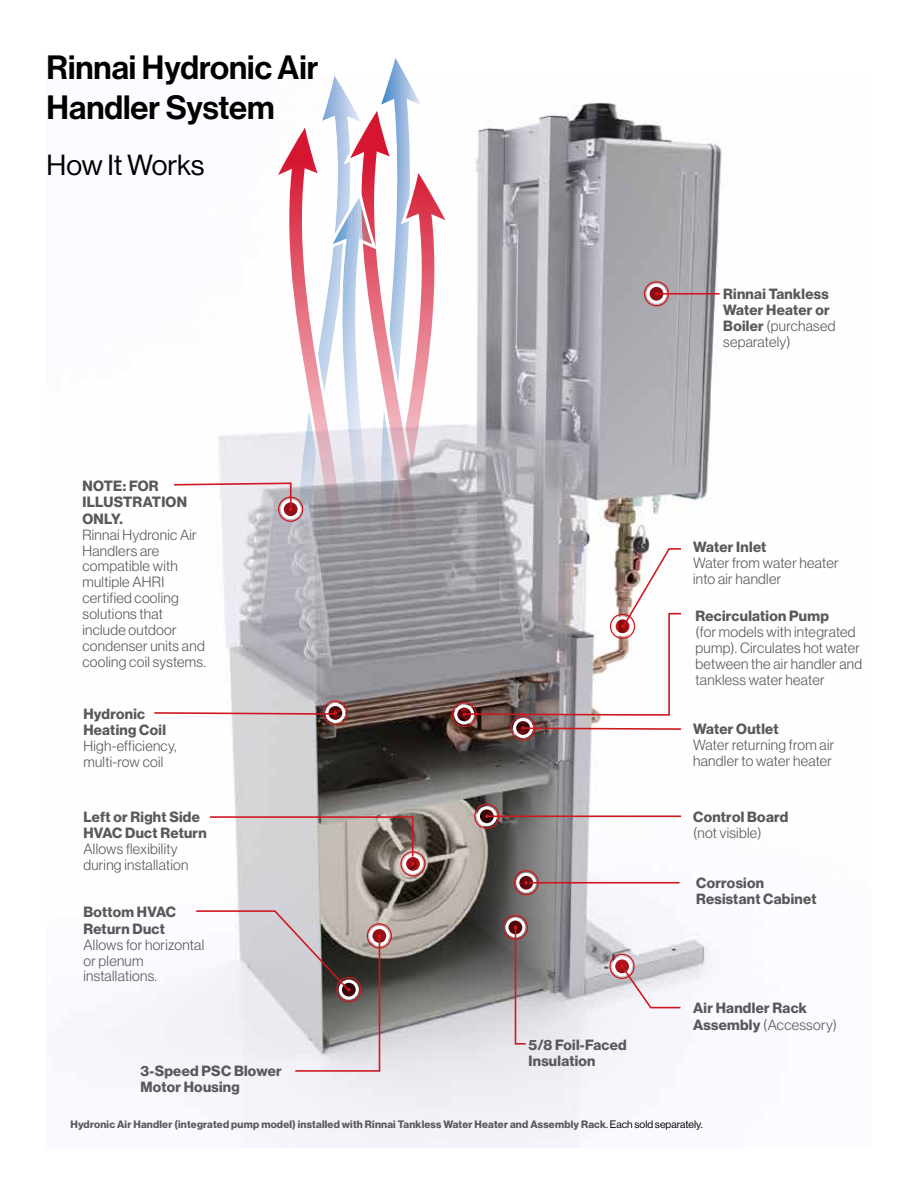
<style>
.page{position:relative;width:918px;height:1188px;background:#fff}
.page>*{position:absolute;margin:0;border:0;box-sizing:border-box;transform-origin:0 0}
.t1{font:33px/39.6px "N Haas Grotesk DS Std 65 Md";color:#000}
.t2{font:28.5px "N Haas Grotesk DS Std 55 Rg";color:#000}
.t3{font:14.55px/15.9px "N Haas Grotesk DS Std 45 Lt";letter-spacing:.02em;color:#58595b}
.t4{font:14.55px/16.4px "N Haas Grotesk DS Std 75 Bd";letter-spacing:.02em;color:#58595b}
.t5{font:10.5px "N Haas Grotesk DS Std 75 Bd";letter-spacing:.02em;color:#58595b}
.s1{font-family:"N Haas Grotesk DS Std 75 Bd"}
.s2{font-family:"N Haas Grotesk DS Std 55 Rg";color:#000}
</style>
<div class="page">
<img style="left:105px;top:102px;width:621px;height:1046px">
<svg style="left:370px;top:927px;width:19px;height:18px"></svg>
<div style="left:369px;top:926px;width:20px;height:20px;border:3px solid #fff;border-radius:50%"></div>
<div style="left:367px;top:923px;width:25px;height:26px;border:1px solid #ce171e;border-radius:50%"></div>
<svg style="left:404px;top:855px;width:18px;height:18px"></svg>
<div style="left:403px;top:854px;width:20px;height:20px;border:3px solid #fff;border-radius:50%"></div>
<div style="left:400px;top:851px;width:26px;height:26px;border:1px solid #ce171e;border-radius:50%"></div>
<svg style="left:455px;top:705px;width:19px;height:19px"></svg>
<div style="left:454px;top:704px;width:20px;height:20px;border:3px solid #fff;border-radius:50%"></div>
<div style="left:452px;top:702px;width:25px;height:25px;border:1px solid #ce171e;border-radius:50%"></div>
<svg style="left:477px;top:807px;width:19px;height:19px"></svg>
<div style="left:477px;top:806px;width:20px;height:20px;border:3px solid #fff;border-radius:50%"></div>
<svg style="left:485px;top:814px;width:4px;height:4px"></svg>
<div style="left:474px;top:804px;width:25px;height:25px;border:1px solid #ce171e;border-radius:50%"></div>
<svg style="left:514px;top:719px;width:18px;height:18px"></svg>
<div style="left:513px;top:718px;width:20px;height:20px;border:3px solid #fff;border-radius:50%"></div>
<div style="left:510px;top:715px;width:26px;height:26px;border:1px solid #ce171e;border-radius:50%"></div>
<svg style="left:517px;top:873px;width:19px;height:19px"></svg>
<div style="left:516px;top:873px;width:20px;height:20px;border:3px solid #fff;border-radius:50%"></div>
<svg style="left:524px;top:881px;width:4px;height:4px"></svg>
<div style="left:514px;top:870px;width:25px;height:25px;border:1px solid #ce171e;border-radius:50%"></div>
<svg style="left:506px;top:918px;width:19px;height:19px"></svg>
<div style="left:505px;top:917px;width:20px;height:20px;border:3px solid #fff;border-radius:50%"></div>
<div style="left:503px;top:915px;width:25px;height:25px;border:1px solid #ce171e;border-radius:50%"></div>
<svg style="left:613px;top:957px;width:18px;height:19px"></svg>
<div style="left:612px;top:956px;width:20px;height:20px;border:3px solid #fff;border-radius:50%"></div>
<div style="left:609px;top:954px;width:26px;height:25px;border:1px solid #ce171e;border-radius:50%"></div>
<svg style="left:647px;top:284px;width:19px;height:19px"></svg>
<div style="left:646px;top:284px;width:21px;height:20px;border:3px solid #fff;border-radius:50%"></div>
<div style="left:644px;top:281px;width:25px;height:25px;border:1px solid #ce171e;border-radius:50%"></div>
<svg style="left:514px;top:926px;width:13px;height:119px"></svg>
<hr style="left:487px;top:815px;width:194px;height:2px;background:#ce171e">
<svg style="left:521px;top:726px;width:162px;height:5px"></svg>
<hr style="left:529px;top:882px;width:151px;height:2px;background:#ce171e">
<svg style="left:208px;top:815px;width:207px;height:51px"></svg>
<hr style="left:656px;top:293px;width:64px;height:2px;background:#ce171e">
<svg style="left:620px;top:964px;width:62px;height:45px"></svg>
<svg style="left:195px;top:910px;width:186px;height:163px"></svg>
<svg style="left:462px;top:547px;width:221px;height:169px"></svg>
<svg style="left:153px;top:58px;width:295px;height:668px"></svg>
<h1 class="t1" style="left:47px;top:49px;width:273px">Rinnai Hydronic Air<br>Handler System</h1>
<h2 class="t2" style="left:47px;top:149px;width:159px">How It Works</h2>
<p class="t4" style="left:82px;top:478px;width:106px">NOTE: FOR<br>ILLUSTRATION<br>ONLY.</p>
<p class="t3" style="left:82px;top:527px;width:125px">Rinnai Hydronic Air<br>Handlers are compatible with multiple AHRI certified cooling solutions that include outdoor condenser units and cooling coil systems.</p>
<p class="t4" style="left:83px;top:706px;width:84px">Hydronic<br>Heating Coil</p>
<p class="t3" style="left:83px;top:738px;width:95px">High-efficiency, multi-row coil</p>
<p class="t4" style="left:83px;top:809px;width:125px">Left or Right Side<br>HVAC Duct Return</p>
<p class="t3" style="left:83px;top:841px;width:107px">Allows flexibility during installation</p>
<p class="t4" style="left:83px;top:904px;width:94px">Bottom HVAC<br>Return Duct</p>
<p class="t3" style="left:83px;top:937px;width:122px">Allows for horizontal or plenum installations.</p>
<p class="t4" style="left:723px;top:286px;width:108px">Rinnai Tankless<br>Water Heater or</p>
<p class="t3" style="left:723px;top:318px;width:114px"><span class="s1">Boiler</span> (purchased separately)</p>
<p class="t4" style="left:693px;top:539px;width:75px">Water Inlet</p>
<p class="t3" style="left:693px;top:555px;width:147px">Water from water heater into air handler</p>
<p class="t4" style="left:696px;top:608px;width:135px">Recirculation Pump</p>
<p class="t3" style="left:696px;top:624px;width:168px">(for models with integrated pump). Circulates hot water between the air handler and tankless water heater</p>
<p class="t4" style="left:693px;top:721px;width:87px">Water Outlet</p>
<p class="t3" style="left:693px;top:737px;width:143px">Water returning from air handler to water heater</p>
<p class="t4" style="left:693px;top:809px;width:97px">Control Board</p>
<p class="t3" style="left:693px;top:825px;width:70px">(not visible)</p>
<p class="t4" style="left:696px;top:875px;width:122px">Corrosion<br>Resistant Cabinet</p>
<p class="t4" style="left:693px;top:1000px;width:115px">Air Handler Rack</p>
<p class="t3" style="left:693px;top:1017px;width:145px"><span class="s1">Assembly</span> (Accessory)</p>
<p class="t4" style="left:529px;top:1037px;width:100px">5/8 Foil-Faced<br>Insulation</p>
<p class="t4" style="left:140px;top:1063px;width:143px">3-Speed PSC Blower<br>Motor Housing</p>
<p class="t5" style="left:70px;top:1119px;width:634px">Hydronic Air Handler (integrated pump model) installed with Rinnai Tankless Water Heater and Assembly Rack<span class="s2">. Each sold separately.</span></p>
</div>
